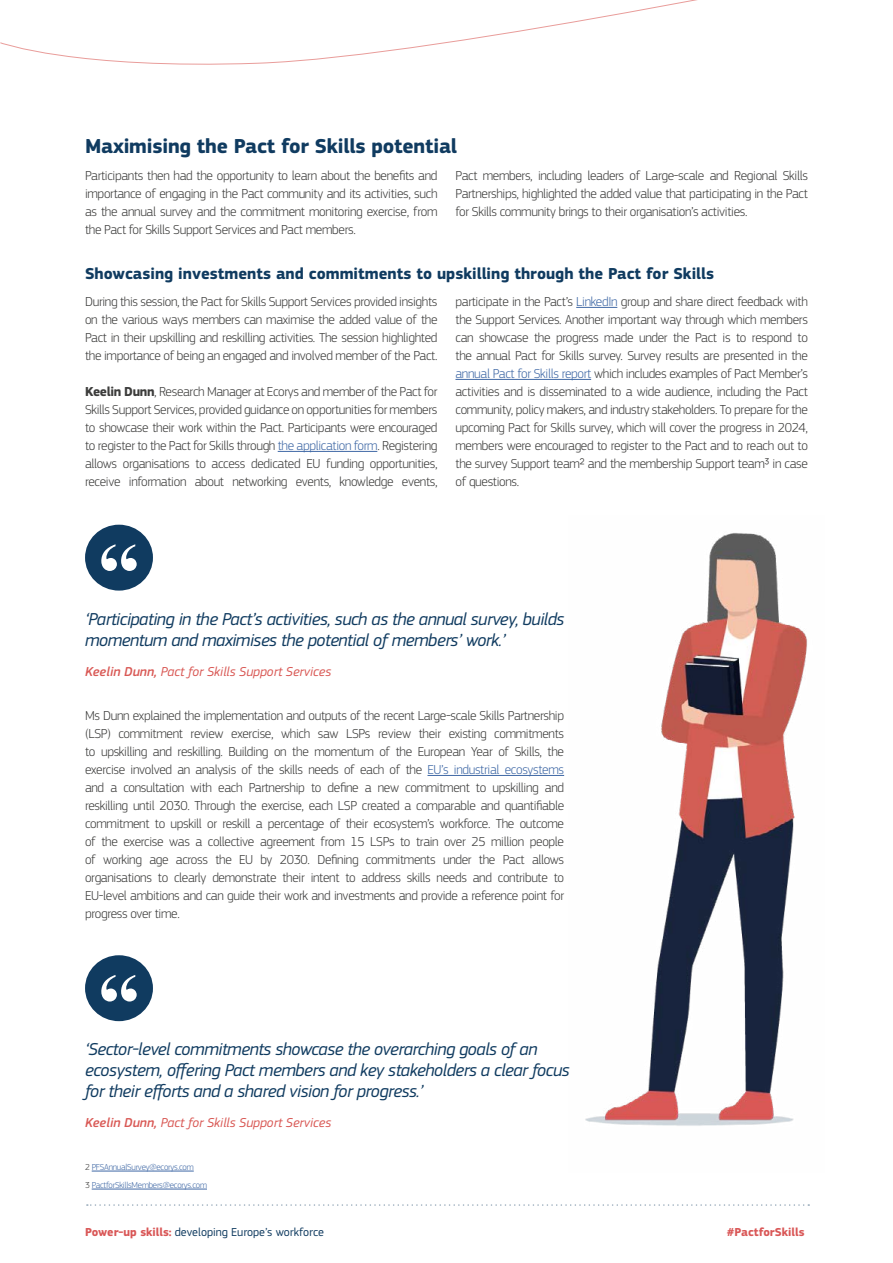
<style>
.page{position:relative;width:893px;height:1263px;background:#fff}
.page>*{position:absolute;margin:0;border:0;box-sizing:border-box;transform-origin:0 0}
.t1{font:700 21px "EC Square Sans Pro";letter-spacing:-.01em;color:#103b60}
.Large_Quote{font:italic 18px/21px "EC Square Sans Pro";letter-spacing:-.025em;color:#103b60}
.t2{font:700 16.5px "EC Square Sans Pro";color:#103b60}
.PFS_Body_Copy{font:300 13.5px/18px "EC Square Sans Pro";letter-spacing:-.025em;color:#3c3c3b;text-align:justify}
.Large_Quote-2{font:italic 13.5px "EC Square Sans Pro";color:#d95955}
.PFS_Top_Folio{font:12px "EC Square Sans Pro";color:#103b60}
.PFS_Top_Folio-2{font:700 12px "EC Square Sans Pro";color:#d95757}
.PFS_Body_Copy-2{font:300 9px "EC Square Sans Pro";letter-spacing:-.025em;color:#3f68a5}
.s1{font-weight:700}
.s2{color:#3f68a5}
.s3{font-family:"Manrope"}
.s4{font-weight:500}
.s5{color:#3c3c3b}
.s6{font-weight:700;color:#d95757}
</style>
<div class="page">
<svg style="left:0;top:0;width:697px;height:65px"></svg>
<svg style="left:87px;top:1204px;width:722px;height:2px"></svg>
<hr style="left:427px;top:775px;width:137px;height:1px;background:#3f68a5">
<div style="left:85px;top:955px;width:68px;height:66px;background:#103b60;border-radius:50%"></div>
<svg style="left:101px;top:975px;width:36px;height:26px"></svg>
<hr style="left:278px;top:451px;width:99px;height:1px;background:#3f68a5">
<hr style="left:576px;top:307px;width:41px;height:1px;background:#3f68a5">
<hr style="left:455px;top:379px;width:136px;height:1px;background:#3f68a5">
<div style="left:85px;top:525px;width:68px;height:66px;background:#103b60;border-radius:50%"></div>
<svg style="left:101px;top:544px;width:36px;height:27px"></svg>
<hr style="left:92px;top:1171px;width:102px;height:1px;background:#3f68a5">
<hr style="left:92px;top:1189px;width:115px;height:1px;background:#3f68a5">
<img style="left:585px;top:533px;width:222px;height:593px">
<h1 class="t1" style="left:85px;top:134px;width:374px">Maximising the Pact for Skills potential</h1>
<p class="PFS_Body_Copy" style="left:85px;top:166px;width:354px">Participants then had the opportunity to learn about the benefits and importance of engaging in the Pact community and its activities, such as the annual survey and the commitment monitoring exercise, from the Pact for Skills Support Services and Pact members.</p>
<p class="PFS_Body_Copy" style="left:455px;top:166px;width:354px">Pact members, including leaders of Large-scale and Regional Skills Partnerships, highlighted the added value that participating in the Pact for Skills community brings to their organisation’s activities.</p>
<h2 class="t2" style="left:85px;top:264px;width:631px">Showcasing investments and commitments to upskilling through the Pact for Skills</h2>
<p class="PFS_Body_Copy" style="left:85px;top:292px;width:354px">During this session, the Pact for Skills Support Services provided insights on the various ways members can maximise the added value of the Pact in their upskilling and reskilling activities. The session highlighted the importance of being an engaged and involved member of the Pact.</p>
<p class="PFS_Body_Copy" style="left:85px;top:382px;width:354px"><span class="s1">Keelin Dunn</span>, Research Manager at Ecorys and member of the Pact for Skills Support Services, provided guidance on opportunities for members to showcase their work within the Pact. Participants were encouraged to register to the Pact for Skills through <span class="s2">the application form</span>. Registering allows organisations to access dedicated EU funding opportunities, receive information about networking events, knowledge events,</p>
<p class="PFS_Body_Copy" style="left:455px;top:292px;width:354px">participate in the Pact’s <span class="s2">LinkedIn</span> group and share direct feedback with the Support Services. Another important way through which members can showcase the progress made under the Pact is to respond to the annual Pact for Skills survey. Survey results are presented in the <span class="s2">annual Pact for Skills report</span> which includes examples of Pact Member’s activities and is disseminated to a wide audience, including the Pact community, policy makers, and industry stakeholders. To prepare for the upcoming Pact for Skills survey, which will cover the progress in 2024, members were encouraged to register to the Pact and to reach out to the survey Support team<span class="s3">²</span> and the membership Support team<span class="s3">³</span> in case of questions.</p>
<p class="Large_Quote" style="left:85px;top:608px;width:481px">‘Participating in the Pact’s activities, such as the annual survey, builds momentum and maximises the potential of members’ work.’</p>
<p class="Large_Quote-2" style="left:85px;top:663px;width:248px"><span class="s4">Keelin Dunn,</span> Pact for Skills Support Services</p>
<p class="PFS_Body_Copy" style="left:85px;top:706px;width:481px">Ms Dunn explained the implementation and outputs of the recent Large-scale Skills Partnership (LSP) commitment review exercise, which saw LSPs review their existing commitments to upskilling and reskilling. Building on the momentum of the European Year of Skills, the exercise involved an analysis of the skills needs of each of the <span class="s2">EU’s industrial ecosystems </span>and a consultation with each Partnership to define a new commitment to upskilling and reskilling until 2030. Through the exercise, each LSP created a comparable and quantifiable commitment to upskill or reskill a percentage of their ecosystem’s workforce. The outcome of the exercise was a collective agreement from 15 LSPs to train over 25 million people of working age across the EU by 2030. Defining commitments under the Pact allows organisations to clearly demonstrate their intent to address skills needs and contribute to EU-level ambitions and can guide their work and investments and provide a reference point for progress over time.</p>
<p class="Large_Quote" style="left:85px;top:1039px;width:486px">‘Sector-level commitments showcase the overarching goals of an ecosystem, offering Pact members and key stakeholders a clear focus for their efforts and a shared vision for progress.’</p>
<p class="Large_Quote-2" style="left:85px;top:1115px;width:248px"><span class="s4">Keelin Dunn,</span> Pact for Skills Support Services</p>
<p class="PFS_Body_Copy-2" style="left:85px;top:1162px;width:110px"><span class="s5">2</span> PFSAnnualSurvey@ecorys.com</p>
<p class="PFS_Body_Copy-2" style="left:85px;top:1180px;width:123px"><span class="s5">3</span> PactforSkillsMembers@ecorys.com</p>
<p class="PFS_Top_Folio" style="left:85px;top:1225px;width:241px"><span class="s6">Power-up skills:</span> developing Europe’s workforce</p>
<p class="PFS_Top_Folio-2" style="left:727px;top:1225px;width:79px">#PactforSkills</p>
</div>
